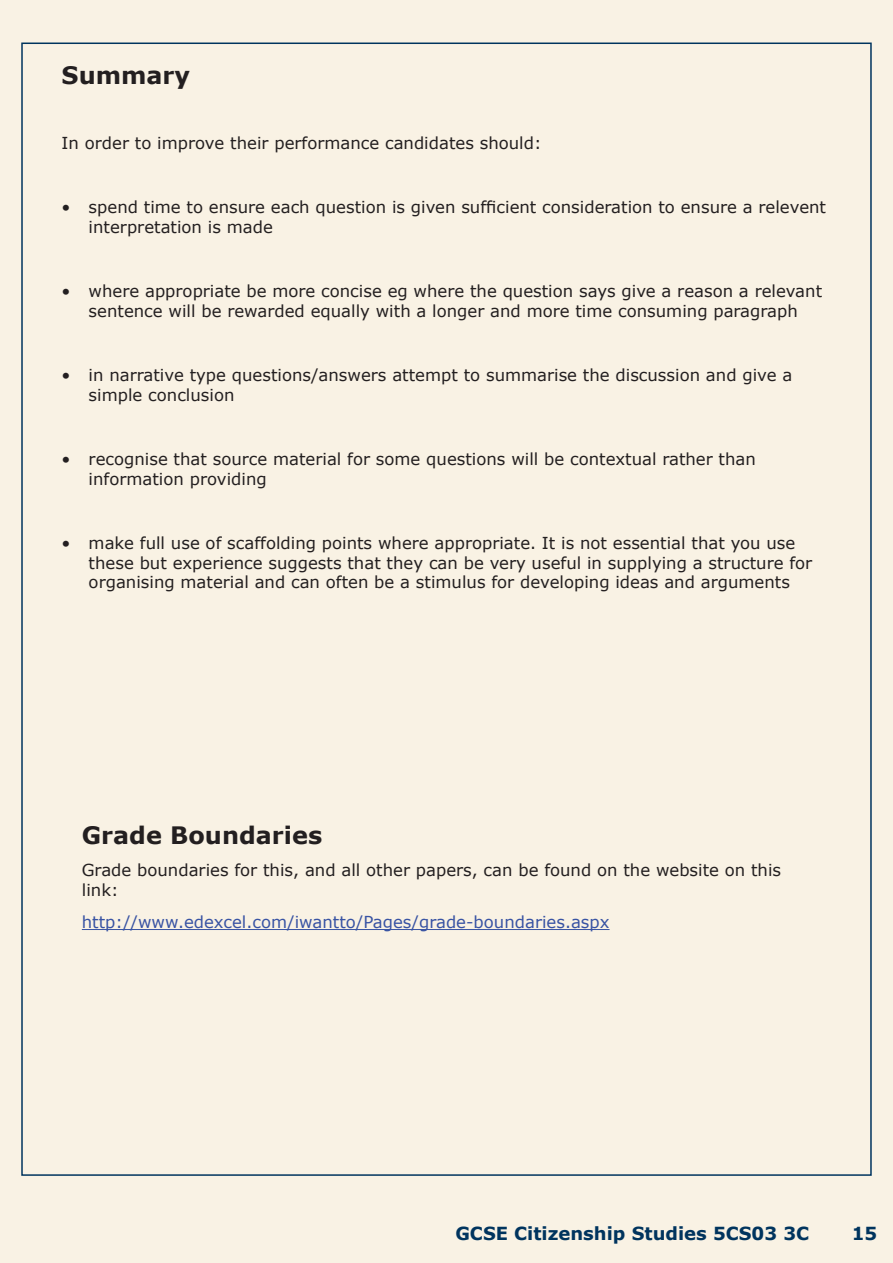
<style>
.page{position:relative;width:893px;height:1263px;background:#f9f2e4}
.page>*{position:absolute;margin:0;border:0;box-sizing:border-box;transform-origin:0 0}
.Heading_1{font:700 24px "Verdana";color:#231f20}
.t1{font:700 18px "Verdana";color:#00345e}
.Body_text{font:16.5px/19.5px "Verdana";color:#231f20}
.Body_text-2{font:16.5px "Verdana";color:#3853a3}
.Heading_1-2{font:16.5px "Verdana";color:#231f20}
</style>
<div class="page">
<hr style="left:82px;top:929px;width:527px;height:1px;background:#3853a3">
<p class="Heading_1" style="left:62px;top:60px;width:130px">Summary</p>
<p class="Heading_1-2" style="left:62px;top:132px;width:481px">In order to improve their performance candidates should:</p>
<p class="Body_text" style="left:89px;top:197px;width:739px;text-indent:-27px">• spend time to ensure each question is given sufficient consideration to ensure a relevent interpretation is made</p>
<p class="Body_text" style="left:62px;top:281px;width:762px;text-align:center">• where appropriate be more concise eg where the question says give a reason a relevant sentence will be rewarded equally with a longer and more time consuming paragraph</p>
<p class="Body_text" style="left:89px;top:365px;width:705px;text-indent:-27px">• in narrative type questions/answers attempt to summarise the discussion and give a simple conclusion</p>
<p class="Body_text" style="left:89px;top:449px;width:669px;text-indent:-27px">• recognise that source material for some questions will be contextual rather than information providing</p>
<p class="Body_text" style="left:89px;top:533px;width:725px;text-indent:-27px">• make full use of scaffolding points where appropriate. It is not essential that you use these but experience suggests that they can be very useful in supplying a structure for organising material and can often be a stimulus for developing ideas and arguments</p>
<p class="Heading_1" style="left:82px;top:820px;width:242px">Grade Boundaries</p>
<p class="Body_text" style="left:82px;top:860px;width:701px">Grade boundaries for this, and all other papers, can be found on the website on this link:</p>
<p class="Body_text-2" style="left:82px;top:911px;width:529px">http://www.edexcel.com/iwantto/Pages/grade-boundaries.aspx</p>
<p class="t1" style="left:455px;top:1222px;width:355px">GCSE Citizenship Studies 5CS03 3C</p>
<p class="t1" style="left:852px;top:1222px;width:27px">15</p>
</div>
